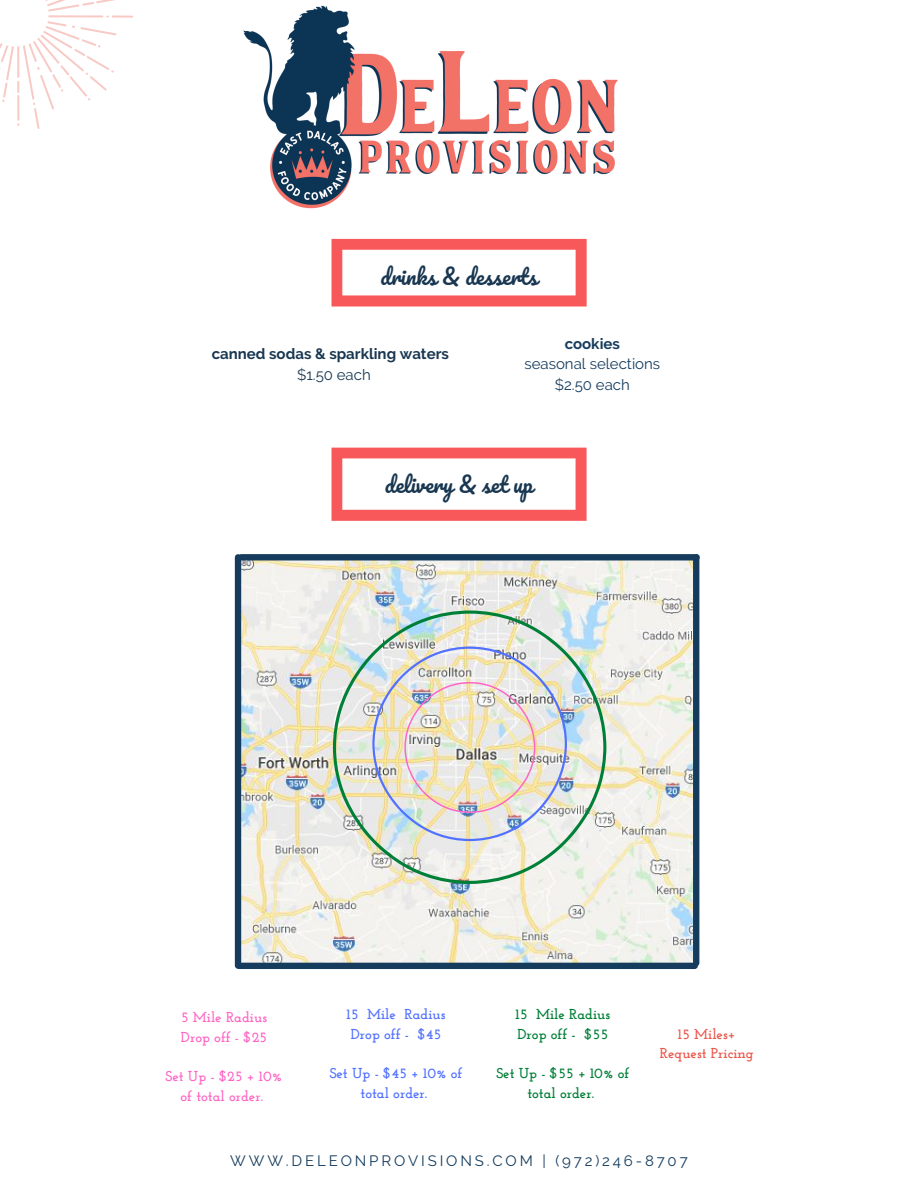
<style>
.page{position:relative;width:918px;height:1188px;background:#fff}
.page>*{position:absolute;margin:0;border:0;box-sizing:border-box;transform-origin:0 0}
.t1{font:21px "Pacifico";color:#193751}
.t2{font:15px "Raleway";letter-spacing:.19em;color:#153c5d}
.t3{font:700 15px "Raleway";color:#193751}
.t4{font:15px "Raleway";color:#153c5d}
.t5{font:15px "Raleway";color:#193751}
.t6{font:700 15px "Raleway";color:#153c5d}
.t7{font:700 14.4px/19.6px "Josefin Slab";color:#5271ff;text-align:center}
.t8{font:700 14.4px/19.6px "Josefin Slab";color:#008037;text-align:center}
.t9{font:700 14.4px/19.6px "Josefin Slab";color:#ff66c4;text-align:center}
.t10{font:700 14.4px "Josefin Slab";color:#eb574b}
</style>
<div class="page">
<svg style="left:0;top:0;width:133px;height:129px"></svg>
<svg style="left:332px;top:239px;width:255px;height:68px"></svg>
<img style="left:243px;top:5px;width:375px;height:204px">
<img style="left:240px;top:554px;width:453px;height:408px">
<img style="left:333px;top:610px;width:273px;height:274px">
<div style="left:241px;top:554px;width:456px;height:6px;background:#153c5d"></div>
<div style="left:239px;top:963px;width:456px;height:6px;background:#153c5d"></div>
<div style="left:693px;top:557px;width:6px;height:406px;background:#153c5d"></div>
<div style="left:235px;top:557px;width:6px;height:409px;background:#153c5d"></div>
<svg style="left:332px;top:448px;width:255px;height:73px"></svg>
<p class="t1" style="left:381px;top:265px;width:158px">drinks &amp; desserts</p>
<p class="t3" style="left:212px;top:345px;width:239px">canned sodas &amp; sparkling waters</p>
<p class="t5" style="left:297px;top:366px;width:75px">$1.50 each</p>
<p class="t6" style="left:565px;top:335px;width:57px">cookies</p>
<p class="t4" style="left:524px;top:355px;width:137px">seasonal selections</p>
<p class="t2" style="left:555px;top:376px;width:77px">$2.50 each</p>
<p class="t1" style="left:385px;top:473px;width:150px">delivery &amp; set up</p>
<p class="t9" style="left:181px;top:1009px;width:88px">5 Mile Radius</p>
<p class="t9" style="left:181px;top:1028px;width:87px">Drop off - $25</p>
<p class="t9" style="left:166px;top:1068px;width:118px">Set Up - $25 + 10% of total order.</p>
<p class="t7" style="left:347px;top:1006px;width:101px">15 Mile Radius</p>
<p class="t7" style="left:351px;top:1025px;width:92px">Drop off - $45</p>
<p class="t7" style="left:330px;top:1065px;width:134px">Set Up - $45 + 10% of total order.</p>
<p class="t8" style="left:516px;top:1006px;width:96px">15 Mile Radius</p>
<p class="t8" style="left:518px;top:1025px;width:92px">Drop off - $55</p>
<p class="t8" style="left:496px;top:1065px;width:135px">Set Up - $55 + 10% of total order.</p>
<p class="t10" style="left:678px;top:1028px;width:59px">15 Miles+</p>
<p class="t10" style="left:660px;top:1048px;width:96px">Request Pricing</p>
<p class="t2" style="left:230px;top:1152px;width:459px">WWW.DELEONPROVISIONS.COM | (972)246-8707</p>
</div>
